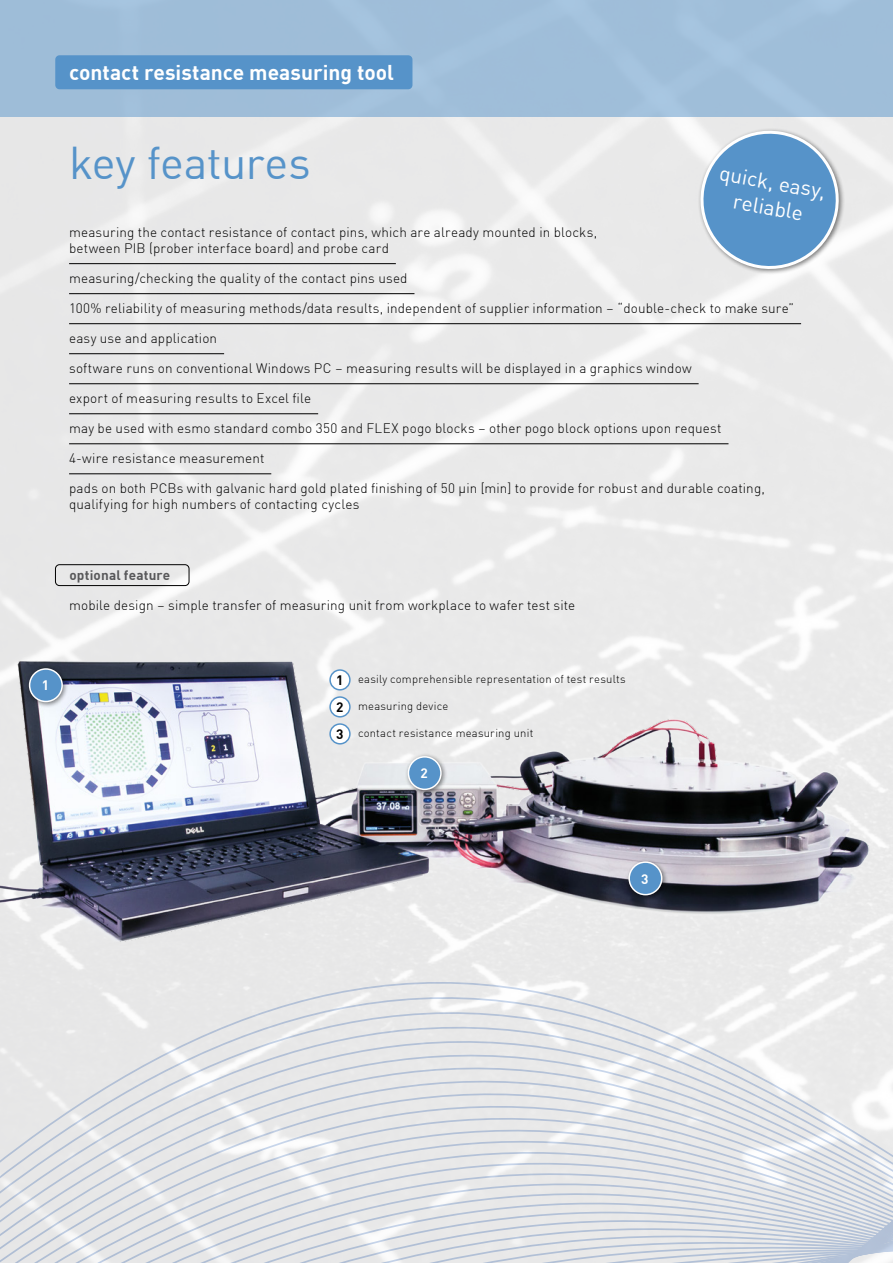
<style>
.page{position:relative;width:893px;height:1263px;background:#fff}
.page>*{position:absolute;margin:0;border:0;box-sizing:border-box;transform-origin:0 0}
.t1{font:45px "DIN Offc";letter-spacing:-.01em;color:#5693c9}
.t2{font:700 21px "DIN Offc";color:#fff}
.t3{font:21px/25.2px "DIN Offc";color:#fff;text-align:center}
.t4{font:300 13.5px/16.2px "DIN Offc";letter-spacing:.01em;color:#000}
.t5{font:700 13.5px "DIN Offc";letter-spacing:.01em;color:#58585a}
.t6{font:700 13.5px "DIN Offc";color:#fff}
.t7{font:300 11.25px "DIN Offc";letter-spacing:.02em;color:#000}
.s1{font-weight:700;font-size:13.5px}
</style>
<div class="page">
<img style="left:0;top:117px;width:893px;height:1146px">
<div style="left:0;top:0;width:893px;height:117px;background:#9fbed9"></div>
<div style="left:55px;top:55px;width:357px;height:34px;background:#5693c9;border-radius:4px"></div>
<svg style="left:693px;top:123px;width:153px;height:150px;background:#91b5d6"></svg>
<hr style="left:69px;top:263px;width:327px;height:1px;background:#000">
<hr style="left:69px;top:293px;width:345px;height:1px;background:#000">
<hr style="left:69px;top:323px;width:732px;height:1px;background:#000">
<hr style="left:69px;top:353px;width:155px;height:1px;background:#000">
<hr style="left:69px;top:383px;width:630px;height:1px;background:#000">
<hr style="left:69px;top:413px;width:249px;height:1px;background:#000">
<hr style="left:69px;top:443px;width:659px;height:1px;background:#000">
<hr style="left:69px;top:473px;width:202px;height:1px;background:#000">
<img style="left:0;top:605px;width:893px;height:610px">
<div style="left:330px;top:670px;width:20px;height:20px;background:#fff;border-radius:50%"></div>
<div style="left:329px;top:669px;width:22px;height:21px;border:2px solid #5693c9;border-radius:50%"></div>
<div style="left:330px;top:697px;width:20px;height:20px;background:#fff;border-radius:50%"></div>
<div style="left:329px;top:696px;width:22px;height:21px;border:2px solid #5693c9;border-radius:50%"></div>
<div style="left:330px;top:724px;width:20px;height:20px;background:#fff;border-radius:50%"></div>
<div style="left:329px;top:723px;width:22px;height:21px;border:2px solid #5693c9;border-radius:50%"></div>
<div style="left:55px;top:564px;width:134px;height:22px;border:1px solid #000;border-radius:4px"></div>
<div style="left:26px;top:665px;width:43px;height:43px;background:#000;opacity:.5"></div>
<div style="left:30px;top:669px;width:32px;height:32px;background:#5693c9;border-radius:50%"></div>
<div style="left:29px;top:668px;width:34px;height:34px;border:2px solid #fff;border-radius:50%"></div>
<div style="left:625px;top:858px;width:43px;height:43px;background:#000;opacity:.5"></div>
<div style="left:629px;top:862px;width:33px;height:33px;background:#5693c9;border-radius:50%"></div>
<div style="left:628px;top:861px;width:34px;height:34px;border:2px solid #fff;border-radius:50%"></div>
<div style="left:404px;top:753px;width:44px;height:43px;background:#000;opacity:.5"></div>
<div style="left:408px;top:757px;width:33px;height:32px;background:#5693c9;border-radius:50%"></div>
<div style="left:408px;top:756px;width:34px;height:34px;border:2px solid #fff;border-radius:50%"></div>
<h2 class="t2" style="left:69px;top:58px;width:326px">contact resistance measuring tool</h2>
<h1 class="t1" style="left:69px;top:135px;width:243px">key features</h1>
<p class="t4" style="left:69px;top:224px;width:530px">measuring the contact resistance of contact pins, which are already mounted in blocks, between PIB (prober interface board) and probe card</p>
<p class="t4" style="left:69px;top:270px;width:340px">measuring/checking the quality of the contact pins used</p>
<p class="t4" style="left:69px;top:300px;width:727px">100% reliability of measuring methods/data results, independent of supplier information – “double-check to make sure”</p>
<p class="t4" style="left:69px;top:330px;width:150px">easy use and application</p>
<p class="t4" style="left:69px;top:360px;width:624px">software runs on conventional Windows PC – measuring results will be displayed in a graphics window</p>
<p class="t4" style="left:69px;top:390px;width:244px">export of measuring results to Excel file</p>
<p class="t4" style="left:69px;top:420px;width:654px">may be used with esmo standard combo 350 and FLEX pogo blocks – other pogo block options upon request</p>
<p class="t4" style="left:69px;top:450px;width:197px">4-wire resistance measurement</p>
<p class="t4" style="left:69px;top:480px;width:697px">pads on both PCBs with galvanic hard gold plated finishing of 50 μin [min] to provide for robust and durable coating, qualifying for high numbers of contacting cycles</p>
<h2 class="t3" style="left:722px;top:160px;width:109px;rotate:10deg">quick, easy, reliable</h2>
<p class="t5" style="left:69px;top:566px;width:102px">optional feature</p>
<p class="t4" style="left:69px;top:597px;width:508px">mobile design – simple transfer of measuring unit from workplace to wafer test site</p>
<p class="t6" style="left:42px;top:677px;width:9px">1</p>
<p class="t7" style="left:336px;top:672px;width:291px"><span class="s1">1</span> easily comprehensible representation of test results</p>
<p class="t7" style="left:336px;top:699px;width:114px"><span class="s1">2</span> measuring device</p>
<p class="t7" style="left:336px;top:726px;width:199px"><span class="s1">3</span> contact resistance measuring unit</p>
<p class="t6" style="left:420px;top:764px;width:9px">2</p>
<p class="t6" style="left:641px;top:870px;width:9px">3</p>
</div>
